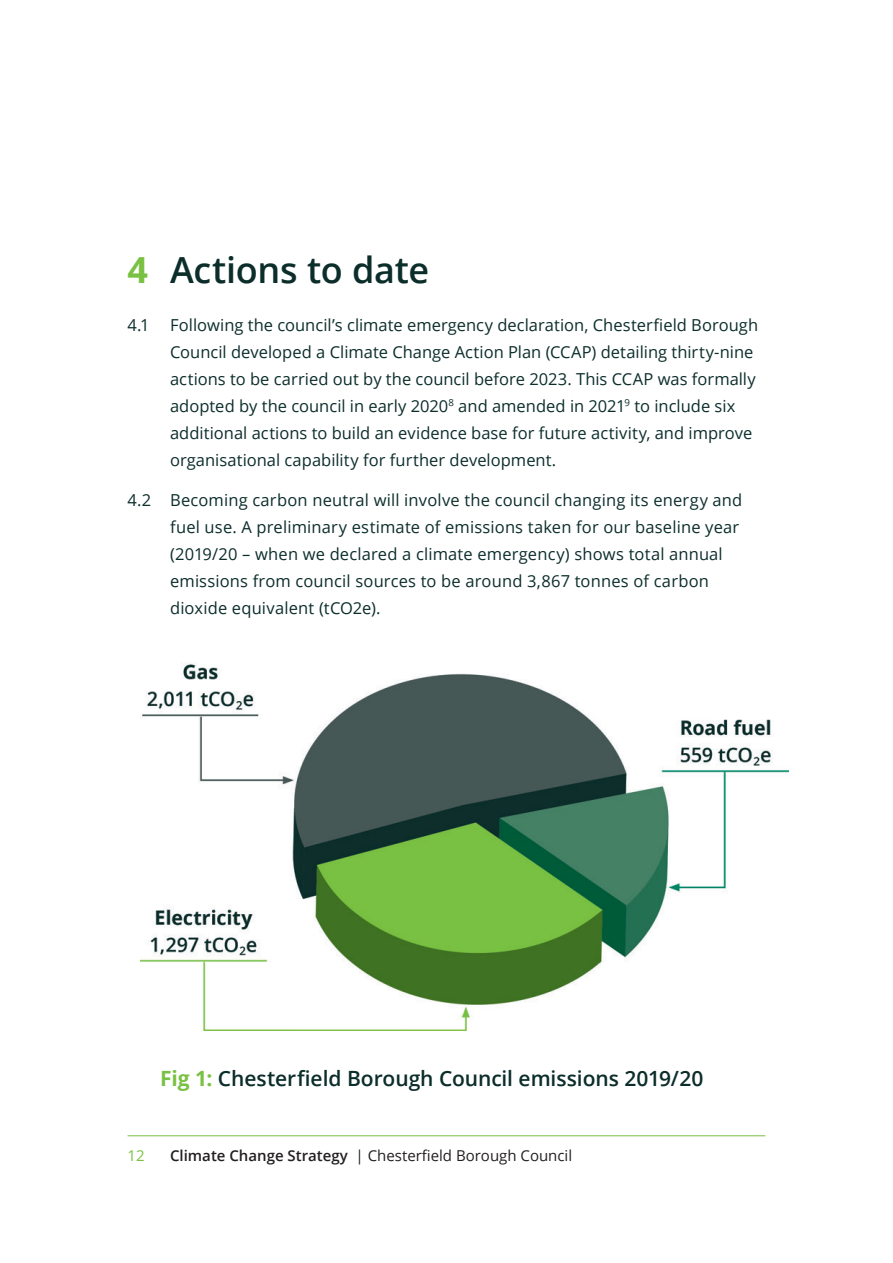
<style>
.page{position:relative;width:893px;height:1263px;background:#fff}
.page>*{position:absolute;margin:0;border:0;box-sizing:border-box;transform-origin:0 0}
.Sub_head_-_no__para{font:600 36px "Open Sans";letter-spacing:-.01em;color:#0c2e2b}
.Body_text{font:600 21px "Open Sans";letter-spacing:-.005em;color:#0c2e2b}
.No__para{font:16.5px/27px "Open Sans";letter-spacing:.005em;color:#0c2e2b}
.t1{font:15px "Open Sans";color:#231f20}
.t2{font:15px "Open Sans";color:#79c142}
.s1{font-weight:700;color:#79c142}
.s2{font-weight:600}
</style>
<div class="page">
<hr style="left:128px;top:1135px;width:637px;height:1px;background:#79c142">
<img style="left:140px;top:662px;width:648px;height:368px">
<p class="Sub_head_-_no__para" style="left:128px;top:245px;width:303px"><span class="s1">4</span> Actions to date</p>
<p class="No__para" style="left:170px;top:311px;width:590px;text-indent:-43px">4.1 Following the council’s climate emergency declaration, Chesterfield Borough Council developed a Climate Change Action Plan (CCAP) detailing thirty-nine actions to be carried out by the council before 2023. This CCAP was formally adopted by the council in early 2020<sup>8</sup> and amended in 2021<sup>9</sup> to include six additional actions to build an evidence base for future activity, and improve organisational capability for further development.</p>
<p class="No__para" style="left:170px;top:486px;width:574px;text-indent:-43px">4.2 Becoming carbon neutral will involve the council changing its energy and fuel use. A preliminary estimate of emissions taken for our baseline year (2019/20 – when we declared a climate emergency) shows total annual emissions from council sources to be around 3,867 tonnes of carbon dioxide equivalent (tCO2e).</p>
<p class="Body_text" style="left:160px;top:1063px;width:545px"><span class="s1">Fig 1:</span> Chesterfield Borough Council emissions 2019/20</p>
<p class="t2" style="left:128px;top:1145px;width:19px">12</p>
<p class="t1" style="left:170px;top:1145px;width:404px"><span class="s2">Climate Change Strategy</span> | Chesterfield Borough Council</p>
</div>
